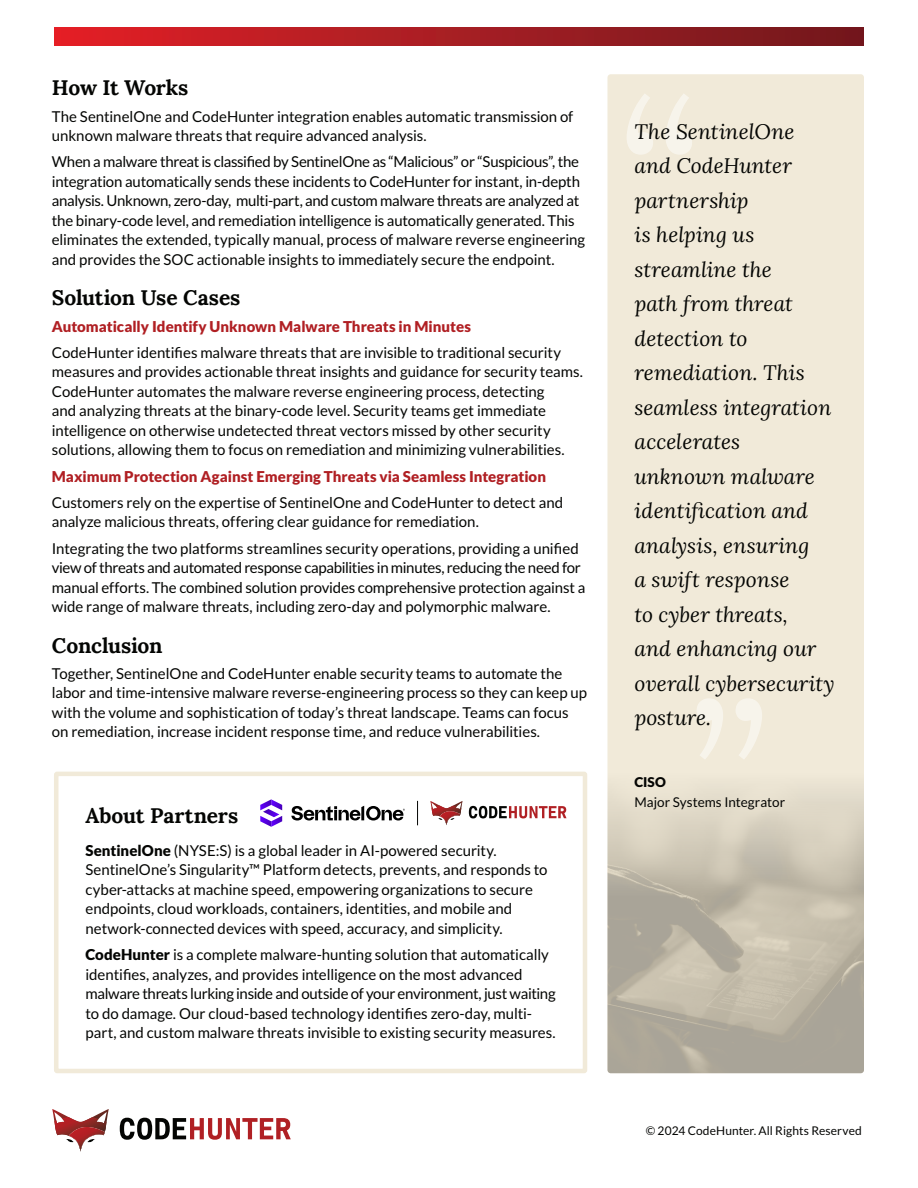
<style>
.page{position:relative;width:918px;height:1188px;background:#fff}
.page>*{position:absolute;margin:0;border:0;box-sizing:border-box;transform-origin:0 0}
.Body_Text{font:italic 21px/34.5px "Lora";letter-spacing:.005em;color:#040503}
.Text_Header{font:21px "Lora";letter-spacing:-.01em;color:#040503}
.Body_Text-2{font:15px/19.5px "Lato";letter-spacing:-.005em;color:#040503}
.Body_Text-3{font:900 15px "Lato";color:#b01f23}
.Body_Text-4{font:13.5px "Lato";color:#040503}
.Body_Text-5{font:900 13.5px "Lato";color:#040503}
.Body_Text-6{font:12px "Lato";letter-spacing:.01em;color:#040503}
.s1{font-weight:900}
</style>
<div class="page">
<div style="left:608px;top:74px;width:256px;height:999px;background:#f1ead9;border-radius:3px"></div>
<img style="left:608px;top:789px;width:256px;height:284px">
<svg style="left:120px;top:1118px;width:171px;height:22px"></svg>
<svg style="left:52px;top:1109px;width:57px;height:43px"></svg>
<svg style="left:627px;top:94px;width:65px;height:61px"></svg>
<svg style="left:697px;top:698px;width:65px;height:61px"></svg>
<div style="left:54px;top:27px;width:810px;height:18px;background:linear-gradient(to right,#e12127,#6f191d)"></div>
<div style="left:54px;top:772px;width:533px;height:301px;border:4px solid #f1ead9"></div>
<svg style="left:469px;top:806px;width:98px;height:12px"></svg>
<svg style="left:430px;top:801px;width:33px;height:24px"></svg>
<svg style="left:417px;top:801px;width:1px;height:24px"></svg>
<svg style="left:291px;top:806px;width:114px;height:15px"></svg>
<svg style="left:260px;top:799px;width:22px;height:28px"></svg>
<p class="Text_Header" style="left:52px;top:72px;width:138px">How It Works</p>
<p class="Body_Text-2" style="left:52px;top:106px;width:523px">The SentinelOne and CodeHunter integration enables automatic transmission of unknown malware threats that require advanced analysis.</p>
<p class="Body_Text-2" style="left:52px;top:152px;width:535px">When a malware threat is classified by SentinelOne as “Malicious” or “Suspicious”, the integration automatically sends these incidents to CodeHunter for instant, in-depth analysis. Unknown, zero-day, multi-part, and custom malware threats are analyzed at the binary-code level, and remediation intelligence is automatically generated. This eliminates the extended, typically manual, process of malware reverse engineering and provides the SOC actionable insights to immediately secure the endpoint.</p>
<p class="Text_Header" style="left:52px;top:282px;width:190px">Solution Use Cases</p>
<p class="Body_Text-3" style="left:52px;top:317px;width:421px">Automatically Identify Unknown Malware Threats in Minutes</p>
<p class="Body_Text-2" style="left:52px;top:343px;width:533px">CodeHunter identifies malware threats that are invisible to traditional security measures and provides actionable threat insights and guidance for security teams.<br>CodeHunter automates the malware reverse engineering process, detecting<br>and analyzing threats at the binary-code level. Security teams get immediate intelligence on otherwise undetected threat vectors missed by other security solutions, allowing them to focus on remediation and minimizing vulnerabilities.</p>
<p class="Body_Text-3" style="left:52px;top:467px;width:496px">Maximum Protection Against Emerging Threats via Seamless Integration</p>
<p class="Body_Text-2" style="left:52px;top:493px;width:513px">Customers rely on the expertise of SentinelOne and CodeHunter to detect and analyze malicious threats, offering clear guidance for remediation.</p>
<p class="Body_Text-2" style="left:52px;top:538px;width:535px">Integrating the two platforms streamlines security operations, providing a unified view of threats and automated response capabilities in minutes, reducing the need for manual efforts. The combined solution provides comprehensive protection against a wide range of malware threats, including zero-day and polymorphic malware.</p>
<p class="Text_Header" style="left:52px;top:629px;width:112px">Conclusion</p>
<p class="Body_Text-2" style="left:52px;top:664px;width:537px">Together, SentinelOne and CodeHunter enable security teams to automate the labor and time-intensive malware reverse-engineering process so they can keep up with the volume and sophistication of today’s threat landscape. Teams can focus on remediation, increase incident response time, and reduce vulnerabilities.</p>
<p class="Text_Header" style="left:86px;top:799px;width:154px">About Partners</p>
<p class="Body_Text-2" style="left:86px;top:840px;width:464px"><span class="s1">SentinelOne</span> (NYSE:S) is a global leader in AI-powered security.<br>SentinelOne’s Singularity™ Platform detects, prevents, and responds to cyber-attacks at machine speed, empowering organizations to secure endpoints, cloud workloads, containers, identities, and mobile and network-connected devices with speed, accuracy, and simplicity.</p>
<p class="Body_Text-2" style="left:86px;top:945px;width:472px"><span class="s1">CodeHunter</span> is a complete malware-hunting solution that automatically identifies, analyzes, and provides intelligence on the most advanced malware threats lurking inside and outside of your environment, just waiting to do damage. Our cloud-based technology identifies zero-day, multi&shy;part, and custom malware threats invisible to existing security measures.</p>
<p class="Body_Text" style="left:634px;top:113px;width:202px">The SentinelOne and CodeHunter partnership<br>is helping us streamline the<br>path from threat detection to remediation. This seamless integration accelerates unknown malware identification and analysis, ensuring<br>a swift response<br>to cyber threats,<br>and enhancing our overall cybersecurity posture.</p>
<p class="Body_Text-5" style="left:634px;top:774px;width:33px">CISO</p>
<p class="Body_Text-4" style="left:634px;top:794px;width:152px">Major Systems Integrator</p>
<p class="Body_Text-6" style="left:646px;top:1124px;width:218px">© 2024 CodeHunter. All Rights Reserved</p>
</div>
